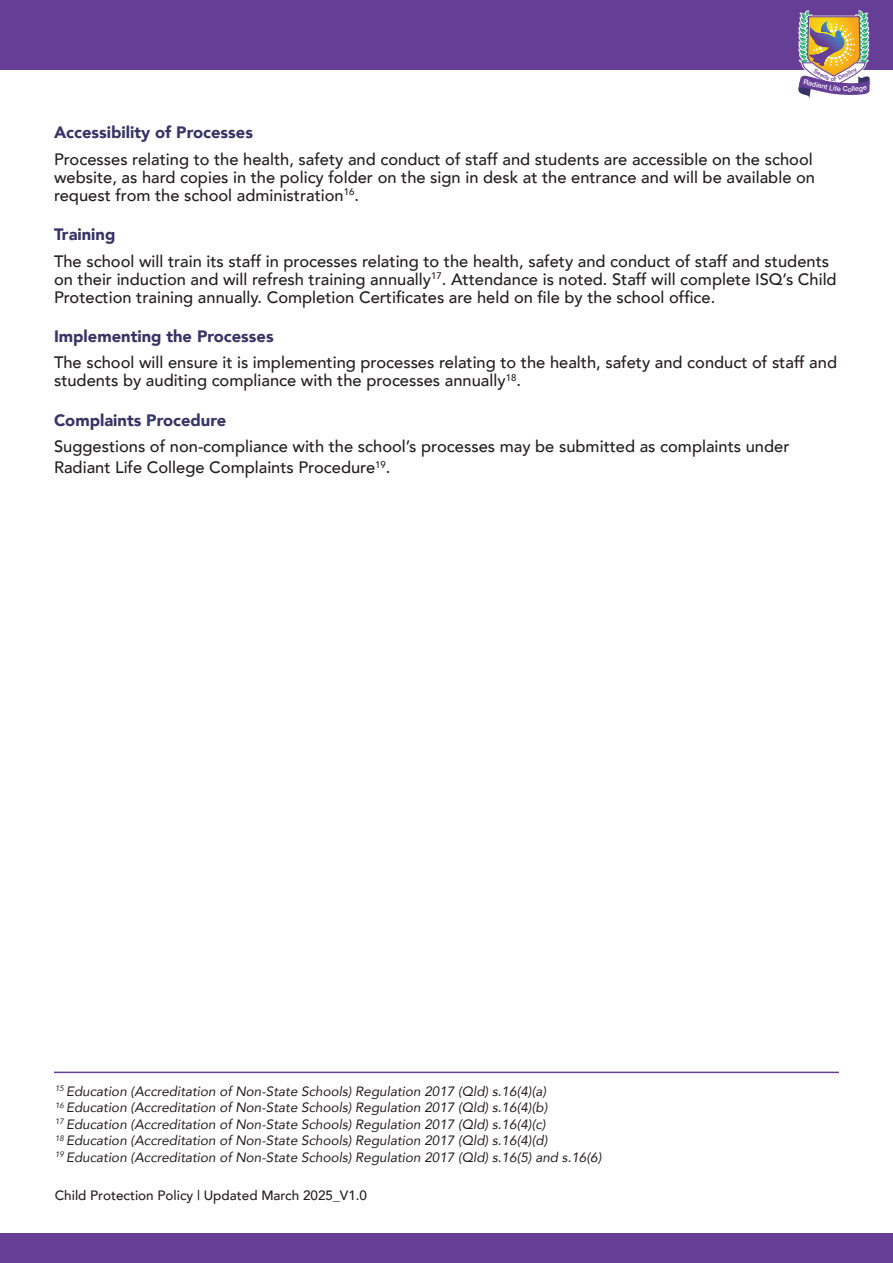
<style>
.page{position:relative;width:893px;height:1263px;background:#fff}
.page>*{position:absolute;margin:0;border:0;box-sizing:border-box;transform-origin:0 0}
.t1{font:500 16.5px/18px "Avenir";color:#231f20}
.t2{font:900 16.5px "Avenir";color:#373466}
.t3{font:italic 13.5px/16.5px "Avenir";color:#231f20}
.t4{font:500 13.5px "Avenir";color:#231f20}
.t5{font:500 7.05px "Helvetica Neue";color:#faf9fa}
.t6{font:500 6px "Helvetica Neue";color:#663e95}
</style>
<div class="page">
<div style="left:0;top:0;width:893px;height:69px;background:#663e95"></div>
<div style="left:0;top:1233px;width:893px;height:30px;background:#663e95"></div>
<hr style="left:54px;top:1071px;width:785px;height:2px;background:#663e95">
<img style="left:798px;top:11px;width:72px;height:88px">
<p class="t5" style="left:809px;top:80px;width:15px;rotate:13deg">adia</p>
<p class="t6" style="left:831px;top:77px;width:7px">of</p>
<p class="t2" style="left:54px;top:126px;width:200px">Accessibility of Processes</p>
<p class="t1" style="left:54px;top:149px;width:763px">Processes relating to the health, safety and conduct of staff and students are accessible on the school website, as hard copies in the policy folder on the sign in desk at the entrance and will be available on request from the school administration<sup>16</sup>.</p>
<p class="t2" style="left:54px;top:227px;width:63px">Training</p>
<p class="t1" style="left:54px;top:253px;width:784px">The school will train its staff in processes relating to the health, safety and conduct of staff and students on their induction and will refresh training annually<sup>17</sup>. Attendance is noted. Staff will complete ISQ’s Child<br>Protection training annually. Completion Certificates are held on file by the school office.</p>
<p class="t2" style="left:54px;top:329px;width:221px">Implementing the Processes</p>
<p class="t1" style="left:54px;top:355px;width:785px">The school will ensure it is implementing processes relating to the health, safety and conduct of staff and students by auditing compliance with the processes annually<sup>18</sup>.</p>
<p class="t2" style="left:54px;top:413px;width:174px">Complaints Procedure</p>
<p class="t1" style="left:54px;top:438px;width:737px;line-height:21px">Suggestions of non-compliance with the school’s processes may be submitted as complaints under<br>Radiant Life College Complaints Procedure<sup>19</sup>.</p>
<p class="t3" style="left:55px;top:1084px;width:548px"><sup>15</sup> Education (Accreditation of Non-State Schools) Regulation 2017 (Qld) s.16(4)(a)<br><sup>16</sup> Education (Accreditation of Non-State Schools) Regulation 2017 (Qld) s.16(4)(b)<br><sup>17</sup> Education (Accreditation of Non-State Schools) Regulation 2017 (Qld) s.16(4)(c)<br><sup>18</sup> Education (Accreditation of Non-State Schools) Regulation 2017 (Qld) s.16(4)(d)<br><sup>19</sup> Education (Accreditation of Non-State Schools) Regulation 2017 (Qld) s.16(5) and s.16(6)</p>
<p class="t4" style="left:55px;top:1190px;width:314px">Child Protection Policy | Updated March 2025_V1.0</p>
</div>
